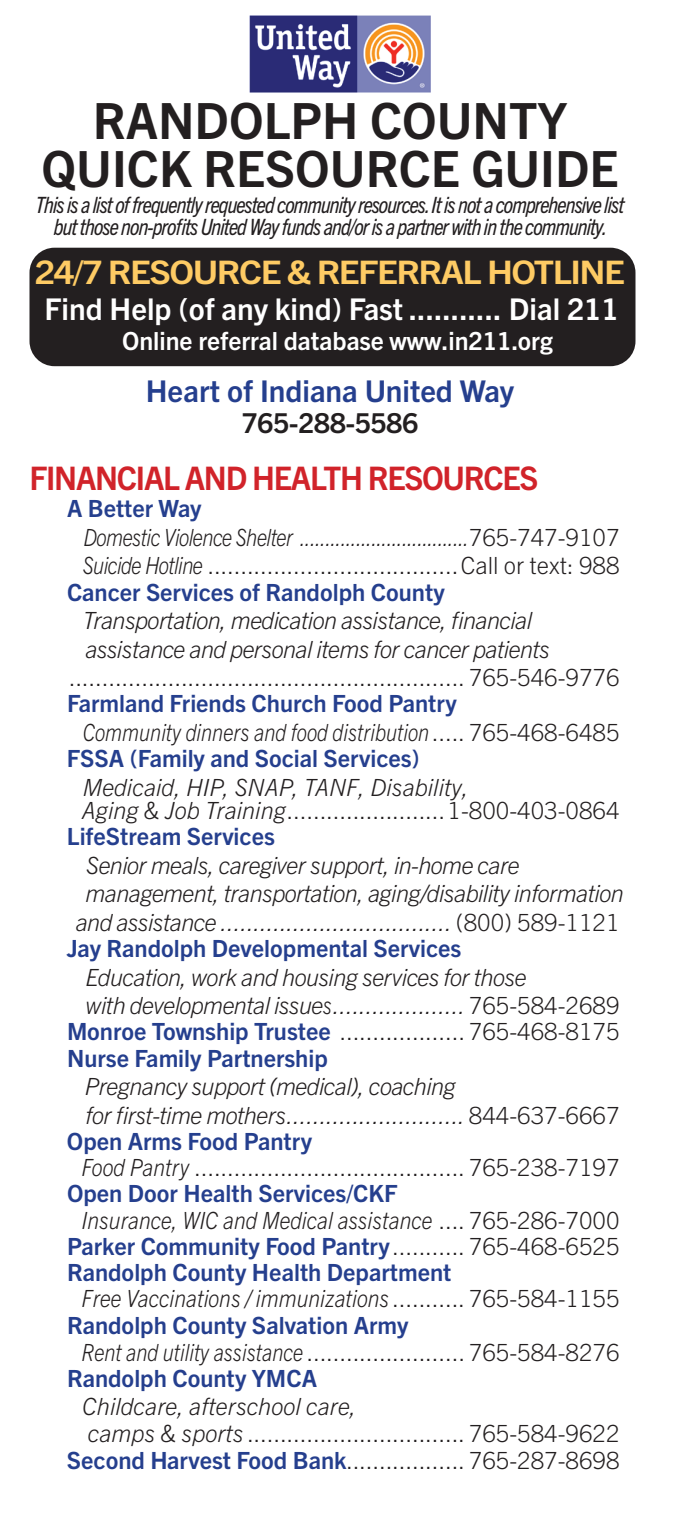
<style>
.page{position:relative;width:675px;height:1530px;background:#fff}
.page>*{position:absolute;margin:0;border:0;box-sizing:border-box;transform-origin:0 0}
.t1{font:700 50px/48px "Trade Gothic Next LT Pro";color:#231f20;text-align:center}
.t2{font:700 32.5px "Trade Gothic Next LT Pro";letter-spacing:-.04em;color:#fecb64;scale:1.1 1}
.t3{font:700 32.5px "Trade Gothic Next LT Pro";letter-spacing:-.04em;color:#d1232a}
.t4{font:700 30px "Trade Gothic Next LT Pro";color:#fff}
.t5{font:700 30px "Trade Gothic Next LT Pro";color:#253f8e}
.t6{font:700 27.5px "Trade Gothic Next LT Pro";color:#231f20}
.t7{font:700 25px "Trade Gothic Next LT Pro";color:#fff}
.t8{font:italic 300 23.75px/28.5px "Trade Gothic Next LT Pro";letter-spacing:-.025em;color:#231f20}
.t9{font:700 23.75px/26.2px "Trade Gothic Next LT Pro";color:#253f8e}
.t10{font:300 23.75px "Trade Gothic Next LT Pro";color:#231f20}
.t11{font:italic 300 23.75px/28.5px "Trade Gothic Next LT Pro";letter-spacing:-.025em;color:#231f20;scale:.85 1}
.t12{font:italic 300 23.75px/23.5px "Trade Gothic Next LT Pro";color:#231f20}
.t13{font:italic 300 23.75px "Trade Gothic Next LT Pro";color:#231f20;scale:.9 1}
.t14{font:italic 300 23.75px/28.5px "Trade Gothic Next LT Pro";color:#231f20;scale:.85 1}
.t15{font:italic condensed 22.5px/22.5px "Trade Gothic Next LT Pro";letter-spacing:-.04em;color:#231f20;text-align:center}
.s1{font-weight:700;font-style:normal;color:#253f8e}
.s2{font-style:normal}
.s3{font-weight:300;color:#231f20}
.s4{font-style:italic}
.s5{font-weight:700;color:#253f8e}
</style>
<div class="page">
<div style="left:29px;top:248px;width:606px;height:118px;background:#231f20;border-radius:25px"></div>
<img style="left:249px;top:15px;width:182px;height:77px">
<h1 class="t1" style="left:42px;top:93px;width:578px">RANDOLPH COUNTY<br>QUICK RESOURCE GUIDE</h1>
<p class="t15" style="left:36px;top:192px;width:590px">This is a list of frequently requested community resources.It is not a comprehensive list but those non-profits United Way funds and/or is a partner with in the community.</p>
<h2 class="t2" style="left:35px;top:250px;width:538px">24/7 RESOURCE &amp; REFERRAL HOTLINE</h2>
<p class="t4" style="left:44px;top:289px;width:576px">Find Help (of any kind) Fast ........... Dial 211</p>
<p class="t7" style="left:122px;top:324px;width:432px">Online referral database www.in211.org</p>
<p class="t5" style="left:146px;top:370px;width:370px">Heart of Indiana United Way</p>
<p class="t6" style="left:242px;top:404px;width:178px">765-288-5586</p>
<h2 class="t3" style="left:30px;top:455px;width:511px">FINANCIAL AND HEALTH RESOURCES</h2>
<p class="t11" style="left:83px;top:493px;width:633px;text-indent:-16px"><span class="s1">A Better Way<br></span>Domestic Violence Shelter .................................<span class="s2">765-747-9107<br></span>Suicide Hotline <span class="s2">......................................Call or text: 988</span></p>
<p class="t9" style="left:67px;top:577px;width:379px">Cancer Services of Randolph County</p>
<p class="t8" style="left:83px;top:605px;width:469px">Transportation, medication assistance, financial assistance and personal items for cancer patients</p>
<p class="t10" style="left:69px;top:661px;width:552px">............................................................ 765-546-9776</p>
<p class="t14" style="left:83px;top:688px;width:633px;text-indent:-16px"><span class="s1">Farmland Friends Church Food Pantry<br></span>Community dinners and food distribution <span class="s2">..... 765-468-6485</span></p>
<p class="t9" style="left:67px;top:744px;width:354px">FSSA (Family and Social Services)</p>
<p class="t12" style="left:82px;top:774px;width:539px">Medicaid, HIP, SNAP, TANF, Disability,<br>Aging &amp; Job Training<span class="s2">........................1-800-403-0864</span></p>
<p class="t9" style="left:67px;top:822px;width:209px">LifeStream Services</p>
<p class="t8" style="left:86px;top:849px;width:435px">Senior meals, caregiver support, in-home care</p>
<p class="t8" style="left:86px;top:878px;width:540px">management, transportation, aging/disability information</p>
<p class="t8" style="left:76px;top:906px;width:545px">and assistance ................................... <span class="s2">(800) 589-1121</span></p>
<p class="t9" style="left:67px;top:934px;width:396px">Jay Randolph Developmental Services</p>
<p class="t8" style="left:86px;top:961px;width:535px">Education, work and housing services for those<br>with developmental issues.................... <span class="s2">765-584-2689</span></p>
<p class="t9" style="left:67px;top:1017px;width:554px">Monroe Township Trustee <span class="s3">................... 765-468-8175<br></span>Nurse Family Partnership</p>
<p class="t8" style="left:85px;top:1071px;width:536px">Pregnancy support (medical), coaching<br>for first-time mothers........................... <span class="s2">844-637-6667</span></p>
<p class="t9" style="left:67px;top:1127px;width:247px">Open Arms Food Pantry</p>
<p class="t10" style="left:82px;top:1151px;width:539px"><span class="s4">Food Pantry</span> ......................................... 765-238-7197</p>
<p class="t9" style="left:67px;top:1179px;width:332px">Open Door Health Services/CKF</p>
<p class="t13" style="left:82px;top:1203px;width:599px">Insurance, WIC and Medical assistance <span class="s2">.... 765-286-7000</span></p>
<p class="t9" style="left:67px;top:1232px;width:554px">Parker Community Food Pantry <span class="s3">........... 765-468-6525</span></p>
<p class="t9" style="left:67px;top:1258px;width:386px">Randolph County Health Department</p>
<p class="t13" style="left:82px;top:1282px;width:599px">Free Vaccinations / immunizations <span class="s2">........... 765-584-1155</span></p>
<p class="t9" style="left:67px;top:1310px;width:343px">Randolph County Salvation Army</p>
<p class="t10" style="left:82px;top:1336px;width:539px"><span class="s4">Rent and utility assistance</span> ........................ 765-584-8276</p>
<p class="t9" style="left:67px;top:1364px;width:252px">Randolph County YMCA</p>
<p class="t12" style="left:82px;top:1393px;width:276px">Childcare, afterschool care,</p>
<p class="t10" style="left:88px;top:1417px;width:533px"><span class="s4">camps &amp; sports</span> ................................. 765-584-9622</p>
<p class="t10" style="left:67px;top:1443px;width:554px"><span class="s5">Second Harvest Food Bank</span>.................. 765-287-8698</p>
</div>
